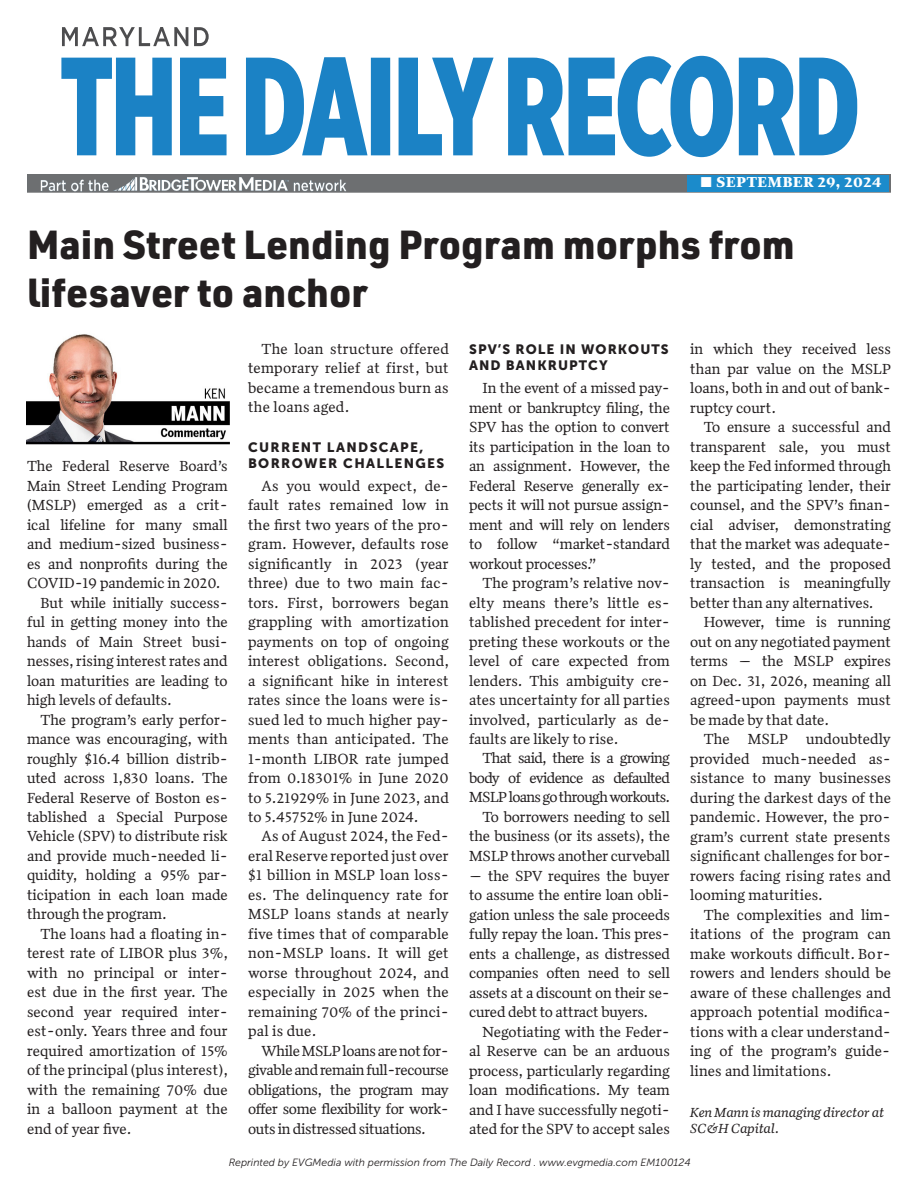
<style>
.page{position:relative;width:918px;height:1188px;background:#fff}
.page>*{position:absolute;margin:0;border:0;box-sizing:border-box;transform-origin:0 0}
.Head{font:900 39.75px/47.7px "URWDIN";color:#231f20}
.RagRight_indent{font:15px/19.5px "Quiosco";color:#231f20;text-align:justify}
.t1{font:700 14.4px "Quiosco";letter-spacing:.05em;color:#fff}
.Subhead_highlite{font:13.5px/16.2px "Museo Sans 900";letter-spacing:.095em;color:#231f20}
.RagRight_indent-2{font:italic 13.5px/16.2px "Quiosco";color:#231f20}
.RagRight_noindent{font:italic 10.5px "Museo Sans 300";color:#231f20}
</style>
<div class="page">
<img style="left:27px;top:175px;width:864px;height:17px">
<div style="left:687px;top:175px;width:202px;height:16px;background:#1b8bcb"></div>
<svg style="left:61px;top:56px;width:796px;height:101px;fill:#1b82c5"></svg>
<svg style="left:62px;top:27px;width:147px;height:19px"></svg>
<img style="left:27px;top:334px;width:203px;height:111px">
<p class="t1" style="left:701px;top:173px;width:182px">■ SEPTEMBER 29, 2024</p>
<p class="Head" style="left:27px;top:220px;width:769px">Main Street Lending Program morphs from lifesaver to anchor</p>
<p class="RagRight_indent" style="left:248px;top:339px;width:202px;text-indent:13px">The loan structure offered temporary relief at first, but became a tremendous burn as the loans aged.</p>
<p class="Subhead_highlite" style="left:248px;top:439px;width:198px">CURRENT LANDSCAPE,<br>BORROWER CHALLENGES</p>
<p class="RagRight_indent" style="left:248px;top:476px;width:203px;text-indent:14px">As you would expect, de&shy;fault rates remained low in the first two years of the pro&shy;gram. However, defaults rose significantly in 2023 (year three) due to two main fac&shy;tors. First, borrowers began grappling with amortization payments on top of ongoing interest obligations. Second, a significant hike in interest rates since the loans were is&shy;sued led to much higher pay&shy;ments than anticipated. The 1-month LIBOR rate jumped from 0.18301% in June 2020 to 5.21929% in June 2023, and to 5.45752% in June 2024.</p>
<p class="RagRight_indent" style="left:248px;top:827px;width:202px;text-indent:14px">As of August 2024, the Fed&shy;eral Reserve reported just over $1 billion in MSLP loan loss&shy;es. The delinquency rate for MSLP loans stands at nearly five times that of comparable non-MSLP loans. It will get worse throughout 2024, and especially in 2025 when the remaining 70% of the princi&shy;pal is due.</p>
<p class="RagRight_indent" style="left:248px;top:1041px;width:202px;text-indent:14px">While MSLP loans are not for&shy;givable and remain full-recourse obligations, the program may offer some flexibility for work&shy;outs in distressed situations.</p>
<p class="RagRight_indent" style="left:690px;top:339px;width:202px">in which they received less</p>
<p class="RagRight_indent" style="left:690px;top:359px;width:202px">than par value on the MSLP</p>
<p class="RagRight_indent" style="left:690px;top:378px;width:202px">loans, both in and out of bank-</p>
<p class="RagRight_indent" style="left:690px;top:398px;width:88px">ruptcy court.</p>
<p class="RagRight_indent" style="left:704px;top:417px;width:189px">To ensure a successful and</p>
<p class="RagRight_indent" style="left:690px;top:437px;width:202px">transparent sale, you must</p>
<p class="RagRight_indent" style="left:690px;top:456px;width:202px">keep the Fed informed through</p>
<p class="RagRight_indent" style="left:690px;top:476px;width:202px">the participating lender, their</p>
<p class="RagRight_indent" style="left:690px;top:495px;width:202px">counsel, and the SPV’s finan-</p>
<p class="RagRight_indent" style="left:690px;top:515px;width:202px">cial adviser, demonstrating</p>
<p class="RagRight_indent" style="left:690px;top:534px;width:202px">that the market was adequate-</p>
<p class="RagRight_indent" style="left:690px;top:554px;width:202px">ly tested, and the proposed</p>
<p class="RagRight_indent" style="left:690px;top:573px;width:202px">transaction is meaningfully</p>
<p class="RagRight_indent" style="left:690px;top:593px;width:185px">better than any alternatives.</p>
<p class="RagRight_indent" style="left:704px;top:612px;width:188px">However, time is running</p>
<p class="RagRight_indent" style="left:690px;top:632px;width:202px">out on any negotiated payment</p>
<p class="RagRight_indent" style="left:690px;top:651px;width:202px">terms — the MSLP expires</p>
<p class="RagRight_indent" style="left:690px;top:671px;width:202px">on Dec. 31, 2026, meaning all</p>
<p class="RagRight_indent" style="left:690px;top:690px;width:202px">agreed-upon payments must</p>
<p class="RagRight_indent" style="left:690px;top:710px;width:141px">be made by that date.</p>
<p class="RagRight_indent" style="left:704px;top:729px;width:189px">The MSLP undoubtedly</p>
<p class="RagRight_indent" style="left:690px;top:749px;width:202px">provided much-needed as-</p>
<p class="RagRight_indent" style="left:690px;top:768px;width:202px">sistance to many businesses</p>
<p class="RagRight_indent" style="left:690px;top:788px;width:202px">during the darkest days of the</p>
<p class="RagRight_indent" style="left:690px;top:807px;width:202px">pandemic. However, the pro-</p>
<p class="RagRight_indent" style="left:690px;top:827px;width:202px">gram’s current state presents</p>
<p class="RagRight_indent" style="left:690px;top:846px;width:202px">significant challenges for bor-</p>
<p class="RagRight_indent" style="left:690px;top:866px;width:202px">rowers facing rising rates and</p>
<p class="RagRight_indent" style="left:690px;top:885px;width:134px">looming maturities.</p>
<p class="RagRight_indent" style="left:704px;top:905px;width:189px">The complexities and lim-</p>
<p class="RagRight_indent" style="left:690px;top:924px;width:202px">itations of the program can</p>
<p class="RagRight_indent" style="left:690px;top:944px;width:202px">make workouts difficult. Bor-</p>
<p class="RagRight_indent" style="left:690px;top:963px;width:202px">rowers and lenders should be</p>
<p class="RagRight_indent" style="left:690px;top:983px;width:202px">aware of these challenges and</p>
<p class="RagRight_indent" style="left:690px;top:1002px;width:202px">approach potential modifica-</p>
<p class="RagRight_indent" style="left:690px;top:1022px;width:202px">tions with a clear understand-</p>
<p class="RagRight_indent" style="left:690px;top:1041px;width:202px">ing of the program’s guide-</p>
<p class="RagRight_indent" style="left:690px;top:1061px;width:143px">lines and limitations.</p>
<p class="RagRight_indent-2" style="left:690px;top:1105px;width:196px">Ken Mann is managing director at<br>SC&amp;H Capital.</p>
<p class="RagRight_noindent" style="left:229px;top:1157px;width:463px">Reprinted by EVGMedia with permission from The Daily Record . www.evgmedia.com EM100124</p>
<p class="Subhead_highlite" style="left:469px;top:341px;width:201px">SPV’S ROLE IN WORKOUTS<br>AND BANKRUPTCY</p>
<p class="RagRight_indent" style="left:469px;top:378px;width:202px;text-indent:14px">In the event of a missed pay&shy;ment or bankruptcy filing, the SPV has the option to convert its participation in the loan to an assignment. However, the Federal Reserve generally ex&shy;pects it will not pursue assign&shy;ment and will rely on lenders to follow “market-standard workout processes.”</p>
<p class="RagRight_indent" style="left:469px;top:573px;width:202px;text-indent:14px">The program’s relative nov&shy;elty means there’s little es&shy;tablished precedent for inter&shy;preting these workouts or the level of care expected from lenders. This ambiguity cre&shy;ates uncertainty for all parties involved, particularly as de&shy;faults are likely to rise.</p>
<p class="RagRight_indent" style="left:469px;top:749px;width:203px;text-indent:14px">That said, there is a growing body of evidence as defaulted MSLP loans go through workouts.</p>
<p class="RagRight_indent" style="left:469px;top:807px;width:202px;text-indent:14px">To borrowers needing to sell the business (or its assets), the MSLP throws another curveball</p>
<p class="RagRight_indent" style="left:469px;top:866px;width:202px">— the SPV requires the buyer to assume the entire loan obli&shy;gation unless the sale proceeds fully repay the loan. This pres&shy;ents a challenge, as distressed companies often need to sell assets at a discount on their se&shy;cured debt to attract buyers.</p>
<p class="RagRight_indent" style="left:469px;top:1022px;width:202px;text-indent:14px">Negotiating with the Feder&shy;al Reserve can be an arduous process, particularly regarding loan modifications. My team and I have successfully negoti&shy;ated for the SPV to accept sales</p>
<p class="RagRight_indent" style="left:27px;top:456px;width:202px">The Federal Reserve Board’s Main Street Lending Program (MSLP) emerged as a crit&shy;ical lifeline for many small and medium-sized business&shy;es and nonprofits during the COVID-19 pandemic in 2020.</p>
<p class="RagRight_indent" style="left:27px;top:593px;width:202px;text-indent:14px">But while initially success&shy;ful in getting money into the hands of Main Street busi&shy;nesses, rising interest rates and loan maturities are leading to high levels of defaults.</p>
<p class="RagRight_indent" style="left:27px;top:710px;width:202px;text-indent:14px">The program’s early perfor&shy;mance was encouraging, with roughly $16.4 billion distrib&shy;uted across 1,830 loans. The Federal Reserve of Boston es&shy;tablished a Special Purpose Vehicle (SPV) to distribute risk and provide much-needed li&shy;quidity, holding a 95% par&shy;ticipation in each loan made through the program.</p>
<p class="RagRight_indent" style="left:27px;top:924px;width:203px;text-indent:14px">The loans had a floating in&shy;terest rate of LIBOR plus 3%, with no principal or inter&shy;est due in the first year. The second year required inter&shy;est-only. Years three and four required amortization of 15% of the principal (plus interest), with the remaining 70% due in a balloon payment at the end of year five.</p>
</div>
